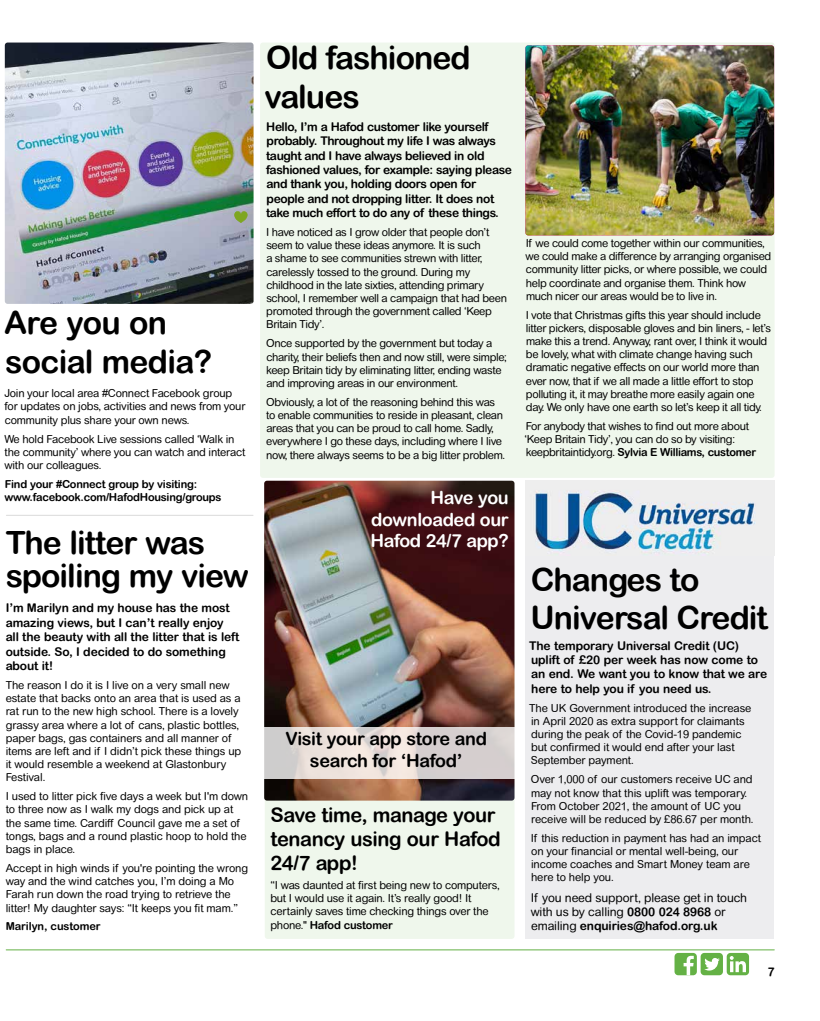
<style>
.page{position:relative;width:820px;height:1021px;background:#fff}
.page>*{position:absolute;margin:0;border:0;box-sizing:border-box;transform-origin:0 0}
.t1{font:700 32px/38.4px "Arial Rounded MT Pro";letter-spacing:-.03em;color:#000}
.t2{font:700 20px/24px "Arial Rounded MT Pro";letter-spacing:-.02em;color:#000}
.t3{font:700 18px/21.6px "Arial Rounded MT Pro";letter-spacing:-.02em;color:#000;text-align:center}
.t4{font:700 18px/21.6px "Arial Rounded MT Pro";letter-spacing:-.02em;color:#fff;text-align:justify}
.t5{font:700 12px/14.4px "Arial Rounded MT Pro";letter-spacing:-.01em;color:#000}
.t6{font:700 12px/14.4px "Arial Rounded MT Pro";letter-spacing:-.03em;color:#000}
.t7{font:12px/14.4px "Arial Rounded MT Pro";letter-spacing:-.01em;color:#000}
.t8{font:11px/13.2px "Arial Rounded MT Pro";letter-spacing:-.025em;color:#000}
.t9{font:700 11px/13.2px "Arial Rounded MT Pro";letter-spacing:-.02em;color:#000}
.s1{font-weight:700}
</style>
<div class="page">
<hr style="left:6px;top:949px;width:768px;height:1px;background:#64b145">
<div style="left:674px;top:952px;width:22px;height:23px;background:#64b145;border-radius:4px"></div>
<svg style="left:683px;top:955px;width:10px;height:20px"></svg>
<div style="left:700px;top:952px;width:22px;height:23px;background:#64b145;border-radius:4px"></div>
<svg style="left:704px;top:958px;width:15px;height:12px"></svg>
<svg style="left:726px;top:952px;width:22px;height:23px"></svg>
<svg style="left:729px;top:956px;width:16px;height:16px"></svg>
<hr style="left:6px;top:515px;width:247px;height:1px;background:#dadada">
<div style="left:260px;top:43px;width:514px;height:435px;background:#eff7ec;border-radius:3px"></div>
<img style="left:525px;top:45px;width:248px;height:190px">
<div style="left:525px;top:508px;width:248px;height:430px;background:#ededef"></div>
<img style="left:525px;top:480px;width:248px;height:75px">
<div style="left:265px;top:654px;width:249px;height:284px;background:#eff7ec;border-radius:3px"></div>
<img style="left:264px;top:480px;width:250px;height:320px">
<svg style="left:264px;top:727px;width:250px;height:51px"></svg>
<img style="left:5px;top:43px;width:248px;height:261px">
<svg style="left:234px;top:211px;width:13px;height:12px"></svg>
<h1 class="t1" style="left:4px;top:304px;width:209px">Are you on social media?</h1>
<p class="t8" style="left:5px;top:387px;width:242px">Join your local area #Connect Facebook group for updates on jobs, activities and news from your community plus share your own news.</p>
<p class="t8" style="left:4px;top:432px;width:242px">We hold Facebook Live sessions called ‘Walk in the community’ where you can watch and interact with our colleagues.</p>
<p class="t9" style="left:4px;top:477px;width:218px">Find your #Connect group by visiting: www.facebook.com/HafodHousing/groups</p>
<h1 class="t1" style="left:6px;top:526px;width:244px;line-height:33px">The litter was spoiling my view</h1>
<p class="t5" style="left:6px;top:601px;width:235px">I’m Marilyn and my house has the most amazing views, but I can’t really enjoy all the beauty with all the litter that is left outside. So, I decided to do something about it!</p>
<p class="t8" style="left:6px;top:678px;width:237px">The reason I do it is I live on a very small new estate that backs onto an area that is used as a rat run to the new high school. There is a lovely grassy area where a lot of cans, plastic bottles, paper bags, gas containers and all manner of items are left and if I didn’t pick these things up it would resemble a weekend at Glastonbury Festival.</p>
<p class="t8" style="left:6px;top:790px;width:244px">I used to litter pick five days a week but I'm down to three now as I walk my dogs and pick up at the same time. Cardiff Council gave me a set of tongs, bags and a round plastic hoop to hold the bags in place.</p>
<p class="t8" style="left:6px;top:861px;width:244px">Accept in high winds if you're pointing the wrong way and the wind catches you, I’m doing a Mo Farah run down the road trying to retrieve the litter! My daughter says: “It keeps you fit mam.”</p>
<p class="t9" style="left:6px;top:920px;width:96px">Marilyn, customer</p>
<h1 class="t1" style="left:264px;top:40px;width:207px">Old fashioned values</h1>
<p class="t6" style="left:266px;top:119px;width:247px">Hello, I’m a Hafod customer like yourself probably. Throughout my life I was always taught and I have always believed in old fashioned values, for example: saying please and thank you, holding doors open for people and not dropping litter. It does not take much effort to do any of these things.</p>
<p class="t8" style="left:266px;top:226px;width:242px">I have noticed as I grow older that people don’t seem to value these ideas anymore. It is such<br>a shame to see communities strewn with litter, carelessly tossed to the ground. During my childhood in the late sixties, attending primary school, I remember well a campaign that had been promoted through the government called ‘Keep Britain Tidy’.</p>
<p class="t8" style="left:266px;top:337px;width:242px">Once supported by the government but today a charity, their beliefs then and now still, were simple; keep Britain tidy by eliminating litter, ending waste and improving areas in our environment.</p>
<p class="t8" style="left:266px;top:396px;width:241px">Obviously, a lot of the reasoning behind this was to enable communities to reside in pleasant, clean areas that you can be proud to call home. Sadly, everywhere I go these days, including where I live now, there always seems to be a big litter problem.</p>
<h3 class="t4" style="left:370px;top:487px;width:140px;text-indent:60px">Have you downloaded our Hafod 24/7 app?</h3>
<h3 class="t3" style="left:285px;top:728px;width:203px">Visit your app store and search for ‘Hafod’</h3>
<h2 class="t2" style="left:270px;top:803px;width:232px">Save time, manage your tenancy using our Hafod<br>24/7 app!</h2>
<p class="t8" style="left:270px;top:878px;width:230px">“I was daunted at first being new to computers, but I would use it again. It’s really good! It certainly saves time checking things over the phone." <span class="s1">Hafod customer</span></p>
<p class="t8" style="left:525px;top:237px;width:247px">If we could come together within our communities, we could make a difference by arranging organised community litter picks, or where possible, we could help coordinate and organise them. Think how much nicer our areas would be to live in.</p>
<p class="t8" style="left:525px;top:308px;width:247px">I vote that Christmas gifts this year should include litter pickers, disposable gloves and bin liners, - let’s make this a trend. Anyway, rant over, I think it would be lovely, what with climate change having such dramatic negative effects on our world more than ever now, that if we all made a little effort to stop polluting it, it may breathe more easily again one day. We only have one earth so let’s keep it all tidy.</p>
<p class="t8" style="left:524px;top:420px;width:233px">For anybody that wishes to find out more about ‘Keep Britain Tidy’, you can do so by visiting: keepbritaintidy.org. <span class="s1">Sylvia E Williams, customer</span></p>
<h1 class="t1" style="left:530px;top:561px;width:239px">Changes to<br>Universal Credit</h1>
<p class="t5" style="left:529px;top:638px;width:239px">The temporary Universal Credit (UC) uplift of £20 per week has now come to an end. We want you to know that we are here to help you if you need us.</p>
<p class="t8" style="left:529px;top:701px;width:223px">The UK Government introduced the increase in April 2020 as extra support for claimants during the peak of the Covid-19 pandemic but confirmed it would end after your last September payment.</p>
<p class="t8" style="left:530px;top:773px;width:224px">Over 1,000 of our customers receive UC and may not know that this uplift was temporary.<br>From October 2021, the amount of UC you receive will be reduced by £86.67 per month.</p>
<p class="t8" style="left:530px;top:831px;width:232px">If this reduction in payment has had an impact on your financial or mental well-being, our income coaches and Smart Money team are here to help you.</p>
<p class="t7" style="left:530px;top:890px;width:218px">If you need support, please get in touch with us by calling <span class="s1">0800 024 8968</span> or emailing <span class="s1">enquiries@hafod.org.uk</span></p>
<p class="t6" style="left:767px;top:964px;width:9px">7</p>
</div>
